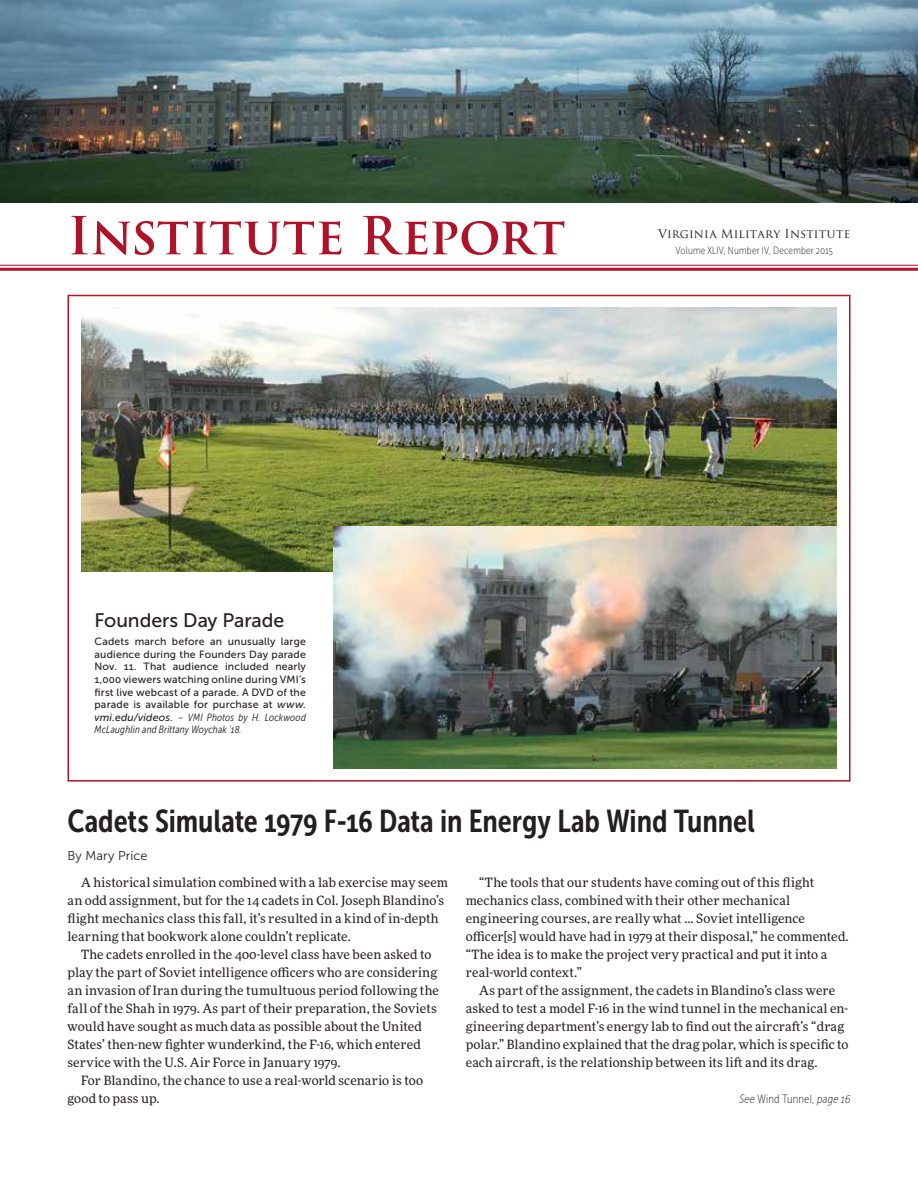
<style>
.page{position:relative;width:918px;height:1188px;background:#fff}
.page>*{position:absolute;margin:0;border:0;box-sizing:border-box;transform-origin:0 0}
.t1{font:600 51px "Trajan Pro 3";color:#ae132a}
.t2{font:31.5px "Museo Sans Cond 700";letter-spacing:-.005em;color:#231f20}
.t3{font:19.5px "Museo Sans 500";letter-spacing:-.005em;color:#231f20}
.t4{font:12.75px/18px "More Pro";letter-spacing:.01em;color:#231f20}
.t5{font:12.75px "Museo Sans 300";letter-spacing:.01em;color:#231f20}
.t6{font:12px "Trajan Pro 3";letter-spacing:.015em;color:#231f20}
.t7{font:12px "Museo Sans Cond 100";letter-spacing:.015em;color:#231f20}
.t8{font:10.5px/12.6px "Museo Sans 500";letter-spacing:.02em;color:#231f20;text-align:justify}
.t9{font:italic 10.5px/12.6px "Museo Sans Cond 300";letter-spacing:.015em;color:#231f20}
.t10{font:10.5px "Museo Sans Cond 100";letter-spacing:.02em;color:#231f20}
.s1{font-style:italic}
.s2{font-family:"Museo Sans 500"}
.s3{font-family:"Museo Sans 500";font-style:normal}
</style>
<div class="page">
<img style="left:0;top:0;width:918px;height:202px">
<img style="left:81px;top:308px;width:756px;height:264px">
<img style="left:333px;top:526px;width:504px;height:242px">
<hr style="left:0;top:265px;width:918px;height:1px;background:#ae132a">
<hr style="left:0;top:268px;width:918px;height:3px;background:#ae132a">
<h1 class="t1" style="left:68px;top:199px;width:499px">Institute Report</h1>
<p class="t6" style="left:658px;top:225px;width:194px">Virginia Military Institute</p>
<p class="t10" style="left:676px;top:245px;width:159px">Volume XLIV, Number IV, December 2015</p>
<h3 class="t3" style="left:94px;top:609px;width:191px">Founders Day Parade</h3>
<p class="t8" style="left:94px;top:635px;width:213px">Cadets march before an unusually large audience during the Founders Day parade Nov. 11. That audience included nearly 1,000 viewers watching online during VMI’s first live webcast of a parade. A DVD of the parade is available for purchase at <span class="s1">www.</span></p>
<p class="t9" style="left:94px;top:711px;width:213px"><span class="s2">vmi.edu/videos</span><span class="s3">.</span> – VMI Photos by H. Lockwood<br>McLaughlin and Brittany Woychak ‘18.</p>
<h2 class="t2" style="left:68px;top:804px;width:689px">Cadets Simulate 1979 F-16 Data in Energy Lab Wind Tunnel</h2>
<p class="t5" style="left:68px;top:848px;width:81px">By Mary Price</p>
<p class="t4" style="left:68px;top:872px;width:382px;text-indent:14px">A historical simulation combined with a lab exercise may seem an odd assignment, but for the 14 cadets in Col. Joseph Blandino’s flight mechanics class this fall, it’s resulted in a kind of in-depth learning that bookwork alone couldn’t replicate.</p>
<p class="t4" style="left:68px;top:944px;width:373px;text-indent:14px">The cadets enrolled in the 400-level class have been asked to play the part of Soviet intelligence officers who are considering an invasion of Iran during the tumultuous period following the fall of the Shah in 1979. As part of their preparation, the Soviets would have sought as much data as possible about the United States’ then-new fighter wunderkind, the F-16, which entered service with the U.S. Air Force in January 1979.</p>
<p class="t4" style="left:68px;top:1070px;width:357px;text-indent:14px">For Blandino, the chance to use a real-world scenario is too good to pass up.</p>
<p class="t4" style="left:466px;top:872px;width:384px;text-indent:14px">“The tools that our students have coming out of this flight mechanics class, combined with their other mechanical engineering courses, are really what ... Soviet intelligence officer[s] would have had in 1979 at their disposal,” he commented. “The idea is to make the project very practical and put it into a real-world context.”</p>
<p class="t4" style="left:466px;top:980px;width:384px;text-indent:14px">As part of the assignment, the cadets in Blandino’s class were asked to test a model F-16 in the wind tunnel in the mechanical en&shy;gineering department’s energy lab to find out the aircraft’s “drag polar.” Blandino explained that the drag polar, which is specific to each aircraft, is the relationship between its lift and its drag.</p>
<p class="t7" style="left:740px;top:1092px;width:112px"><span class="s1">See</span> Wind Tunnel, <span class="s1">page 16</span></p>
</div>
